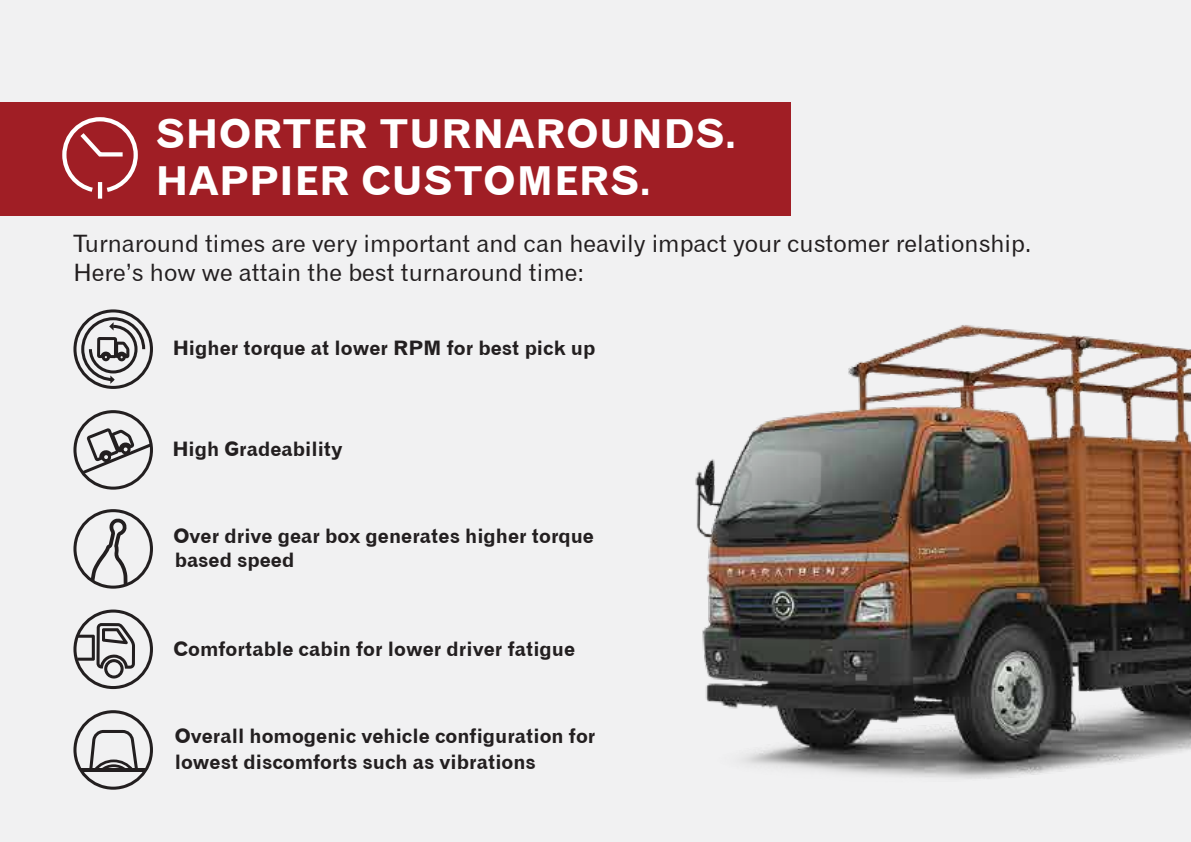
<style>
.page{position:relative;width:1191px;height:842px;background:#f1f1f2}
.page>*{position:absolute;margin:0;border:0;box-sizing:border-box;transform-origin:0 0}
.t1{font:40px/47.2px "Gothic 720 BT Bold B";letter-spacing:.02em;color:#fff}
.t2{font:24px/28.8px "Gothic 720 BT Roman B";color:#231f20}
.t3{font:20px/23.6px "Gothic 720 BT Bold B";color:#231f20}
</style>
<div class="page">
<div style="left:0;top:102px;width:790px;height:114px;background:#a01e25"></div>
<svg style="left:73px;top:509px;width:80px;height:80px"></svg>
<svg style="left:73px;top:410px;width:80px;height:80px"></svg>
<svg style="left:73px;top:309px;width:80px;height:80px"></svg>
<svg style="left:73px;top:609px;width:80px;height:80px"></svg>
<svg style="left:73px;top:710px;width:80px;height:80px"></svg>
<svg style="left:98px;top:195px;width:4px;height:4px"></svg>
<svg style="left:62px;top:117px;width:76px;height:78px"></svg>
<img style="left:695px;top:102px;width:496px;height:677px">
<h1 class="t1" style="left:156px;top:110px;width:581px">SHORTER TURNAROUNDS.<br>HAPPIER CUSTOMERS.</h1>
<p class="t2" style="left:73px;top:229px;width:959px">Turnaround times are very important and can heavily impact your customer relationship.<br>Here’s how we attain the best turnaround time:</p>
<p class="t3" style="left:173px;top:336px;width:424px">Higher torque at lower RPM for best pick up</p>
<p class="t3" style="left:172px;top:437px;width:172px">High Gradeability</p>
<p class="t3" style="left:173px;top:524px;width:422px">Over drive gear box generates higher torque based speed</p>
<p class="t3" style="left:173px;top:636px;width:403px">Comfortable cabin for lower driver fatigue</p>
<p class="t3" style="left:175px;top:722px;width:422px;line-height:26.4px">Overall homogenic vehicle configuration for lowest discomforts such as vibrations</p>
</div>
